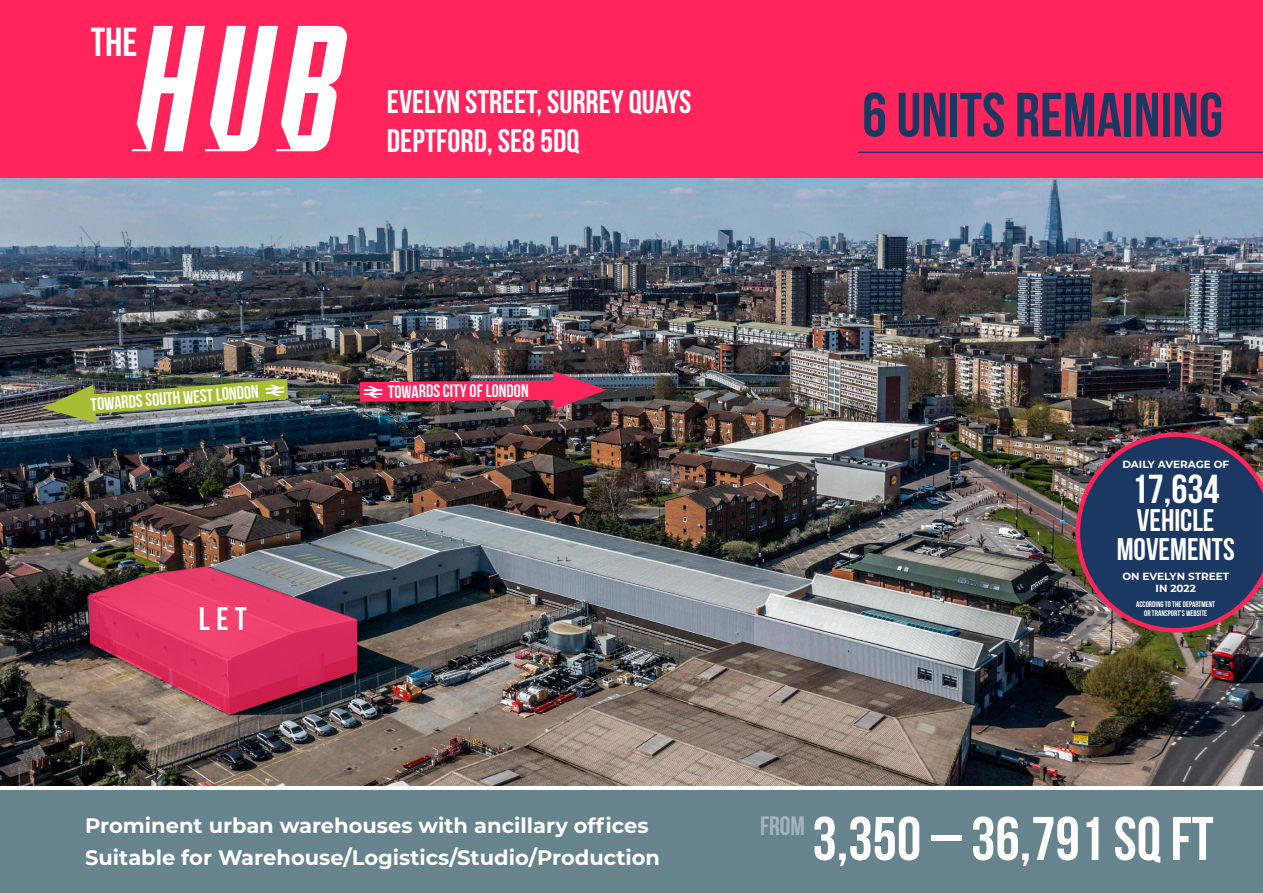
<style>
.page{position:relative;width:1263px;height:893px;background:#fff}
.page>*{position:absolute;margin:0;border:0;box-sizing:border-box;transform-origin:0 0}
.t1{font:700 62.25px "Bebas Neue";color:#1a3861}
.t2{font:700 61.5px "Bebas Neue";color:#fff}
.t3{font:40.5px "Bebas Neue";color:#fff}
.t4{font:700 40.5px "Bebas Neue";color:#fff}
.t5{font:700 32.7px/39.3px "Bebas Neue";color:#fff}
.t6{font:31.35px/28.3px "Bebas Neue";color:#fff;text-align:center}
.t7{font:700 26.7px "Bebas Neue";color:#a3b5bb}
.t8{font:700 21px/31.5px "Montserrat";color:#fff}
.t9{font:18px "Bebas Neue";letter-spacing:-.01em;color:#fff}
.t10{font:700 10.5px/12.1px "Montserrat";color:#fff;text-align:center}
.t11{font:8.1px/8.1px "Bebas Neue";color:#fff;text-align:center}
</style>
<div class="page">
<img style="left:0;top:177px;width:1263px;height:609px">
<div style="left:0;top:0;width:1263px;height:177px;background:#ff245c"></div>
<div style="left:0;top:791px;width:1263px;height:102px;background:#66838e"></div>
<hr style="left:858px;top:152px;width:405px;height:1px;background:#1a3861">
<svg style="left:1075px;top:432px;width:188px;height:201px"></svg>
<svg style="left:132px;top:26px;width:215px;height:125px"></svg>
<img style="left:42px;top:368px;width:267px;height:58px">
<img style="left:340px;top:370px;width:266px;height:41px">
<svg style="left:88px;top:566px;width:269px;height:149px"></svg>
<h3 class="t4" style="left:91px;top:20px;width:48px">THE</h3>
<h3 class="t5" style="left:387px;top:82px;width:306px">EVELYN STREET, SURREY QUAYS<br>DEPTFORD, SE8 5DQ</h3>
<h1 class="t1" style="left:862px;top:81px;width:362px">6 UNITS REMAINING</h1>
<p class="t9" style="left:90px;top:394px;width:170px;rotate:-4deg">TOWARDS SOUTH WEST LONDON</p>
<p class="t9" style="left:388px;top:381px;width:142px">TOWARDS CITY OF LONDON</p>
<h3 class="t5" style="left:199px;top:599px;width:49px">LET</h3>
<p class="t8" style="left:85px;top:809px;width:576px">Prominent urban warehouses with ancillary offices<br>Suitable for Warehouse/Logistics/Studio/Production</p>
<p class="t10" style="left:1122px;top:458px;width:108px">DAILY AVERAGE OF</p>
<h3 class="t3" style="left:1132px;top:467px;width:89px">17,634</h3>
<h3 class="t6" style="left:1117px;top:506px;width:120px">VEHICLE<br>MOVEMENTS</h3>
<p class="t10" style="left:1122px;top:569px;width:108px">ON EVELYN STREET<br>IN 2022</p>
<p class="t11" style="left:1136px;top:600px;width:80px">ACCORDING TO THE DEPARTMENT<br>OR TRANSPORT’S WEBSITE</p>
<p class="t7" style="left:760px;top:811px;width:46px">FROM</p>
<h2 class="t2" style="left:812px;top:805px;width:403px">3,350 – 36,791 SQ FT</h2>
</div>
